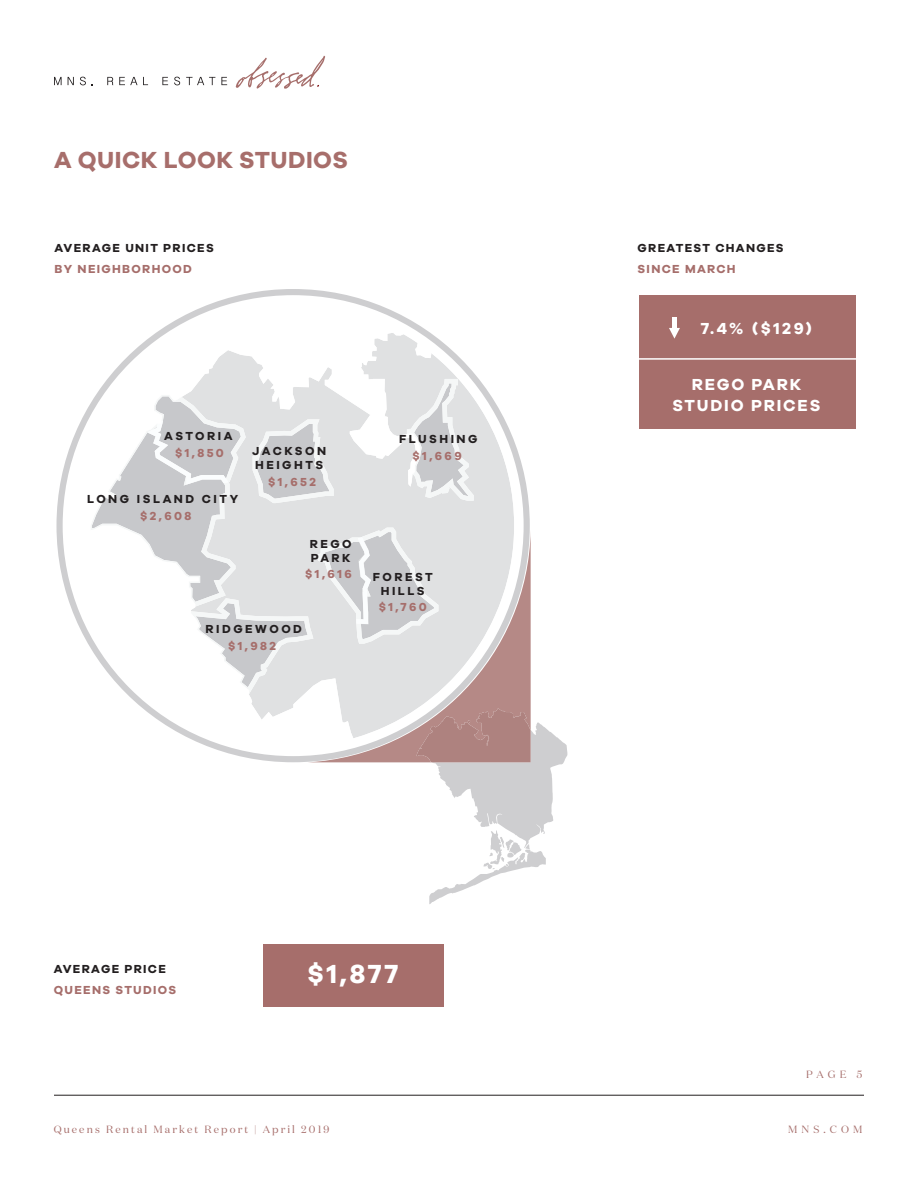
<style>
.page{position:relative;width:918px;height:1188px;background:#fff}
.page>*{position:absolute;margin:0;border:0;box-sizing:border-box;transform-origin:0 0}
.t1{font:700 27px "Galano Grotesque";color:#fff}
.t2{font:700 24px "Galano Grotesque";letter-spacing:.02em;color:#a76e6b}
.Paragraph_Style_1{font:700 16.5px "Galano Grotesque";letter-spacing:.11em;color:#fff}
.Paragraph_Style_1-2{font:700 12px "Galano Grotesque";letter-spacing:.11em;color:#a66e6b}
.Paragraph_Style_1-3{font:700 12px/13.5px "Galano Grotesque";letter-spacing:.2em;color:#231f20}
.Paragraph_Style_1-4{font:700 12px "Galano Grotesque";letter-spacing:.11em;color:#231f20}
.t3{font:10.5px "Domaine Disp";letter-spacing:.2em;color:#a76e6b}
.t4{font:10.5px "Domaine Disp";letter-spacing:.4em;color:#a66e6b}
</style>
<div class="page">
<hr style="left:54px;top:1095px;width:810px;height:1px;background:#231f20">
<svg style="left:235px;top:56px;width:90px;height:33px"></svg>
<svg style="left:54px;top:77px;width:8px;height:8px"></svg>
<svg style="left:68px;top:77px;width:6px;height:8px"></svg>
<svg style="left:80px;top:77px;width:6px;height:8px"></svg>
<svg style="left:107px;top:77px;width:6px;height:8px"></svg>
<svg style="left:119px;top:77px;width:29px;height:8px"></svg>
<svg style="left:162px;top:77px;width:6px;height:8px"></svg>
<svg style="left:174px;top:77px;width:6px;height:8px"></svg>
<svg style="left:186px;top:77px;width:29px;height:8px"></svg>
<svg style="left:221px;top:77px;width:6px;height:8px"></svg>
<div style="left:639px;top:295px;width:217px;height:133px;background:#a66e6b"></div>
<div style="left:263px;top:944px;width:180px;height:63px;background:#a66e6b"></div>
<hr style="left:635px;top:358px;width:225px;height:2px;background:#fff">
<div style="left:672px;top:318px;width:5px;height:14px;background:#fff"></div>
<svg style="left:669px;top:328px;width:11px;height:11px"></svg>
<svg style="left:417px;top:708px;width:150px;height:196px"></svg>
<svg style="left:56px;top:289px;width:474px;height:473px"></svg>
<svg style="left:87px;top:379px;width:387px;height:315px"></svg>
<p class="t2" style="left:54px;top:146px;width:295px">A QUICK LOOK STUDIOS</p>
<p class="Paragraph_Style_1-4" style="left:55px;top:241px;width:161px">AVERAGE UNIT PRICES</p>
<p class="Paragraph_Style_1-2" style="left:55px;top:262px;width:139px">BY NEIGHBORHOOD</p>
<p class="Paragraph_Style_1-3" style="left:164px;top:429px;width:70px">ASTORIA</p>
<p class="Paragraph_Style_1-3" style="left:399px;top:432px;width:80px">FLUSHING</p>
<p class="Paragraph_Style_1-2" style="left:175px;top:446px;width:50px">$1,850</p>
<p class="Paragraph_Style_1-3" style="left:87px;top:491px;width:153px">LONG ISLAND CITY</p>
<p class="Paragraph_Style_1-2" style="left:140px;top:509px;width:53px">$2,608</p>
<p class="Paragraph_Style_1-3" style="left:252px;top:444px;width:76px">JACKSON</p>
<p class="Paragraph_Style_1-3" style="left:255px;top:457px;width:69px">HEIGHTS</p>
<p class="Paragraph_Style_1-2" style="left:268px;top:475px;width:49px">$1,652</p>
<p class="Paragraph_Style_1-3" style="left:310px;top:537px;width:43px">REGO<br>PARK</p>
<p class="Paragraph_Style_1-2" style="left:305px;top:567px;width:48px">$1,616</p>
<p class="Paragraph_Style_1-3" style="left:206px;top:622px;width:98px">RIDGEWOOD</p>
<p class="Paragraph_Style_1-2" style="left:228px;top:639px;width:49px">$1,982</p>
<p class="Paragraph_Style_1-2" style="left:413px;top:449px;width:51px">$1,669</p>
<p class="Paragraph_Style_1-3" style="left:373px;top:570px;width:62px;text-align:center">FOREST<br>HILLS</p>
<p class="Paragraph_Style_1-2" style="left:379px;top:600px;width:50px">$1,760</p>
<p class="Paragraph_Style_1-4" style="left:54px;top:962px;width:114px">AVERAGE PRICE</p>
<p class="Paragraph_Style_1-2" style="left:54px;top:983px;width:124px">QUEENS STUDIOS</p>
<p class="t1" style="left:308px;top:957px;width:92px">$1,877</p>
<p class="Paragraph_Style_1-4" style="left:638px;top:241px;width:148px">GREATEST CHANGES</p>
<p class="Paragraph_Style_1-2" style="left:638px;top:262px;width:100px">SINCE MARCH</p>
<p class="Paragraph_Style_1" style="left:701px;top:318px;width:112px">7.4% ($129)</p>
<p class="Paragraph_Style_1" style="left:692px;top:374px;width:111px">REGO PARK</p>
<p class="Paragraph_Style_1" style="left:672px;top:395px;width:150px">STUDIO PRICES</p>
<p class="t4" style="left:806px;top:1068px;width:58px">PAGE 5</p>
<p class="t3" style="left:54px;top:1123px;width:277px">Queens Rental Market Report | April 2019</p>
<p class="t4" style="left:788px;top:1123px;width:76px">MNS.COM</p>
</div>
